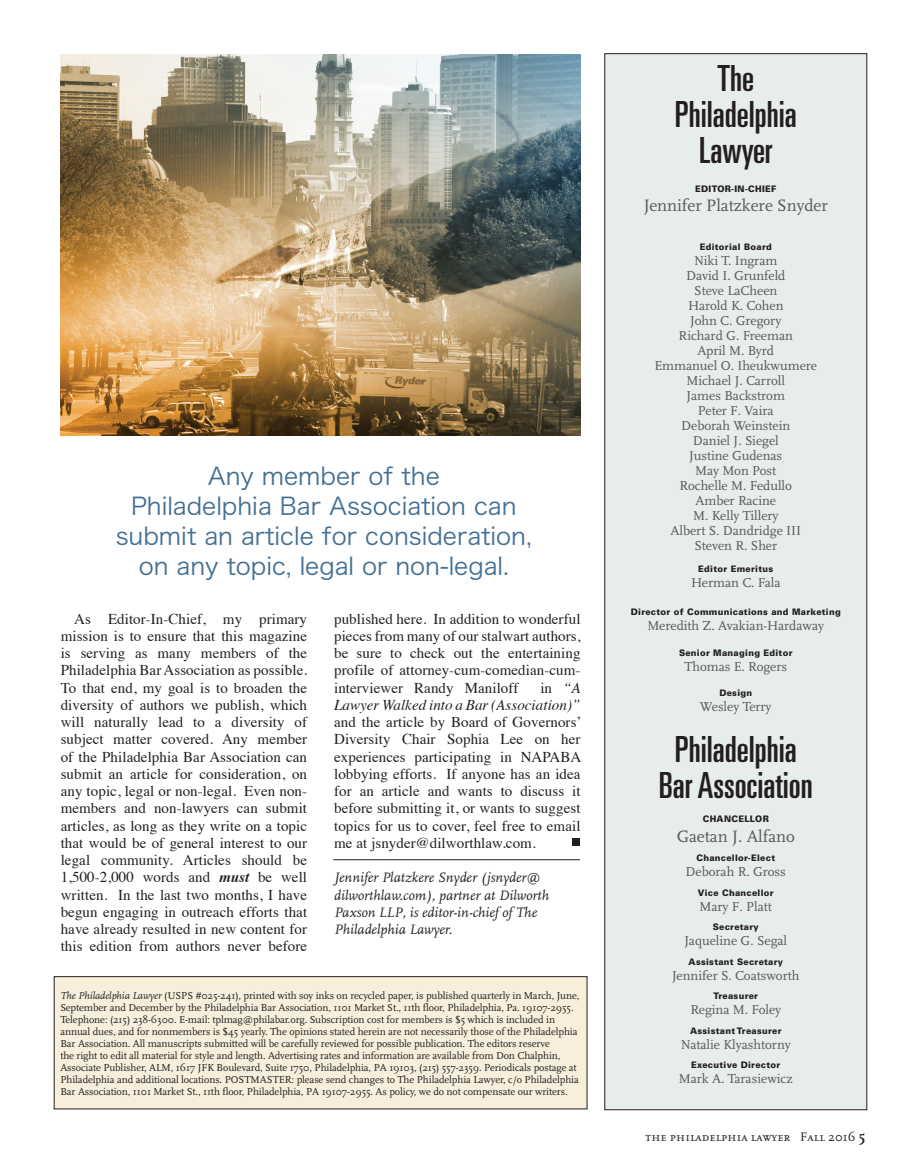
<style>
.page{position:relative;width:918px;height:1175px;background:#fff}
.page>*{position:absolute;margin:0;border:0;box-sizing:border-box;transform-origin:0 0}
.t1{font:ultra-condensed 36px/36px "Univers LT Std";color:#231f20;text-align:center}
.t2{font:24px/30px "Hira Kaku Pro N W3";color:#426f94;text-align:center}
.t3{font:17.25px "Scala";letter-spacing:-.005em;color:#57585a}
.t4{font:15px/17.2px "Times";letter-spacing:.005em;color:#231f20;text-align:justify}
.t5{font:italic 15px/17.2px "Times";letter-spacing:.005em;color:#231f20;text-align:right}
.t6{font:italic 14.25px/17.2px "Scala";color:#231f20}
.t7{font:13.5px/15px "Scala";letter-spacing:-.005em;color:#57585a;text-align:center}
.t8{font:12.75px "Scala Caps";letter-spacing:.005em;color:#231f20}
.t9{font:10.5px/12px "Scala";letter-spacing:-.01em;color:#231f20}
.t10{font:900 9px "Univers LT Std";letter-spacing:.035em;color:#231f20;scale:.95 1}
.s1{font-weight:700;font-style:italic}
.s2{font-style:normal}
.s3{font-style:italic}
.s4{font-family:"Scala";font-weight:700;font-size:15px}
</style>
<div class="page">
<div style="left:604px;top:53px;width:263px;height:1057px;background:#e7edeb"></div>
<div style="left:54px;top:976px;width:533px;height:133px;background:#f7efdb"></div>
<hr style="left:333px;top:859px;width:247px;height:1px;background:#231f20">
<div style="left:573px;top:838px;width:7px;height:7px;background:#231f20"></div>
<img style="left:60px;top:55px;width:521px;height:380px">
<h2 class="t2" style="left:116px;top:459px;width:418px">Any member of the<br>Philadelphia Bar Association can submit an article for consideration, on any topic, legal or non-legal.</h2>
<p class="t4" style="left:61px;top:608px;width:248px;text-indent:14px">As Editor-In-Chief, my primary mission is to ensure that this magazine is serving as many members of the Philadelphia Bar Association as possible.<br>To that end, my goal is to broaden the diversity of authors we publish, which will naturally lead to a diversity of subject matter covered. Any member of the Philadelphia Bar Association can submit an article for consideration, on any topic, legal or non-legal. Even non&shy;members and non-lawyers can submit articles, as long as they write on a topic that would be of general interest to our legal community. Articles should be 1,500-2,000 words and <span class="s1">must</span> be well written. In the last two months, I have begun engaging in outreach efforts that have already resulted in new content for this edition from authors never before</p>
<p class="t4" style="left:334px;top:608px;width:248px">published here. In addition to wonderful pieces from many of our stalwart authors, be sure to check out the entertaining profile of attorney-cum-comedian-cum&shy;interviewer Randy Maniloff</p>
<p class="t5" style="left:334px;top:678px;width:248px"><span class="s2">in</span> “A<br>Lawyer Walked into a Bar (Association)”</p>
<p class="t4" style="left:334px;top:712px;width:249px">and the article by Board of Governors’ Diversity Chair Sophia Lee on her experiences participating in NAPABA lobbying efforts. If anyone has an idea for an article and wants to discuss it before submitting it, or wants to suggest topics for us to cover, feel free to email me at jsnyder@dilworthlaw.com.</p>
<p class="t6" style="left:334px;top:869px;width:217px">Jennifer Platzkere Snyder (jsnyder@ dilworthlaw.com), partner at Dilworth Paxson LLP, is editor-in-chief of The Philadelphia Lawyer.</p>
<p class="t9" style="left:60px;top:989px;width:521px"><span class="s3">The Philadelphia Lawyer</span> (USPS #025-241), printed with soy inks on recycled paper, is published quarterly in March, June, September and December by the Philadelphia Bar Association, 1101 Market St., 11th floor, Philadelphia, Pa. 19107-2955.<br>Telephone: (215) 238-6300. E-mail: tplmag@philabar.org. Subscription cost for members is $5 which is included in annual dues, and for nonmembers is $45 yearly. The opinions stated herein are not necessarily those of the Philadelphia Bar Association. All manuscripts submitted will be carefully reviewed for possible publication. The editors reserve<br>the right to edit all material for style and length. Advertising rates and information are available from Don Chalphin, Associate Publisher, ALM, 1617 JFK Boulevard, Suite 1750, Philadelphia, PA 19103, (215) 557-2359. Periodicals postage at Philadelphia and additional locations. POSTMASTER: please send changes to The Philadelphia Lawyer, c/o Philadelphia Bar Association, 1101 Market St., 11th floor, Philadelphia, PA 19107-2955. As policy, we do not compensate our writers.</p>
<h1 class="t1" style="left:675px;top:60px;width:124px">The<br>Philadelphia<br>Lawyer</h1>
<p class="t10" style="left:695px;top:183px;width:87px">EDITOR-IN-CHIEF</p>
<p class="t3" style="left:644px;top:196px;width:186px">Jennifer Platzkere Snyder</p>
<p class="t10" style="left:700px;top:241px;width:77px">Editorial Board</p>
<p class="t7" style="left:654px;top:254px;width:164px">Niki T. Ingram<br>David I. Grunfeld<br>Steve LaCheen<br>Harold K. Cohen<br>John C. Gregory<br>Richard G. Freeman<br>April M. Byrd<br>Emmanuel O. Iheukwumere<br>Michael J. Carroll<br>James Backstrom<br>Peter F. Vaira<br>Deborah Weinstein<br>Daniel J. Siegel<br>Justine Gudenas<br>May Mon Post<br>Rochelle M. Fedullo<br>Amber Racine<br>M. Kelly Tillery<br>Albert S. Dandridge III<br>Steven R. Sher</p>
<p class="t10" style="left:698px;top:562px;width:80px">Editor Emeritus</p>
<p class="t7" style="left:691px;top:575px;width:91px">Herman C. Fala</p>
<p class="t10" style="left:631px;top:606px;width:223px">Director of Communications and Marketing</p>
<p class="t7" style="left:647px;top:618px;width:178px">Meredith Z. Avakian-Hardaway</p>
<p class="t10" style="left:679px;top:646px;width:121px">Senior Managing Editor</p>
<p class="t7" style="left:684px;top:659px;width:104px">Thomas E. Rogers</p>
<p class="t10" style="left:719px;top:687px;width:36px">Design</p>
<p class="t7" style="left:700px;top:699px;width:73px">Wesley Terry</p>
<h1 class="t1" style="left:659px;top:731px;width:156px">Philadelphia<br>Bar Association</h1>
<p class="t10" style="left:703px;top:813px;width:71px">CHANCELLOR</p>
<p class="t3" style="left:677px;top:826px;width:120px">Gaetan J. Alfano</p>
<p class="t10" style="left:696px;top:852px;width:84px">Chancellor-Elect</p>
<p class="t7" style="left:686px;top:864px;width:102px">Deborah R. Gross</p>
<p class="t10" style="left:698px;top:886px;width:81px">Vice Chancellor</p>
<p class="t7" style="left:700px;top:899px;width:74px">Mary F. Platt</p>
<p class="t10" style="left:713px;top:921px;width:50px">Secretary</p>
<p class="t7" style="left:684px;top:933px;width:104px">Jaqueline G. Segal</p>
<p class="t10" style="left:689px;top:955px;width:101px">Assistant Secretary</p>
<p class="t7" style="left:672px;top:968px;width:129px">Jennifer S. Coatsworth</p>
<p class="t10" style="left:713px;top:990px;width:48px">Treasurer</p>
<p class="t7" style="left:690px;top:1002px;width:92px">Regina M. Foley</p>
<p class="t10" style="left:690px;top:1024px;width:98px">Assistant Treasurer</p>
<p class="t7" style="left:681px;top:1037px;width:111px">Natalie Klyashtorny</p>
<p class="t10" style="left:691px;top:1059px;width:95px">Executive Director</p>
<p class="t7" style="left:679px;top:1071px;width:115px">Mark A. Tarasiewicz</p>
<p class="t8" style="left:646px;top:1130px;width:221px">the philadelphia lawyer Fall 2016 <span class="s4">5</span></p>
</div>
